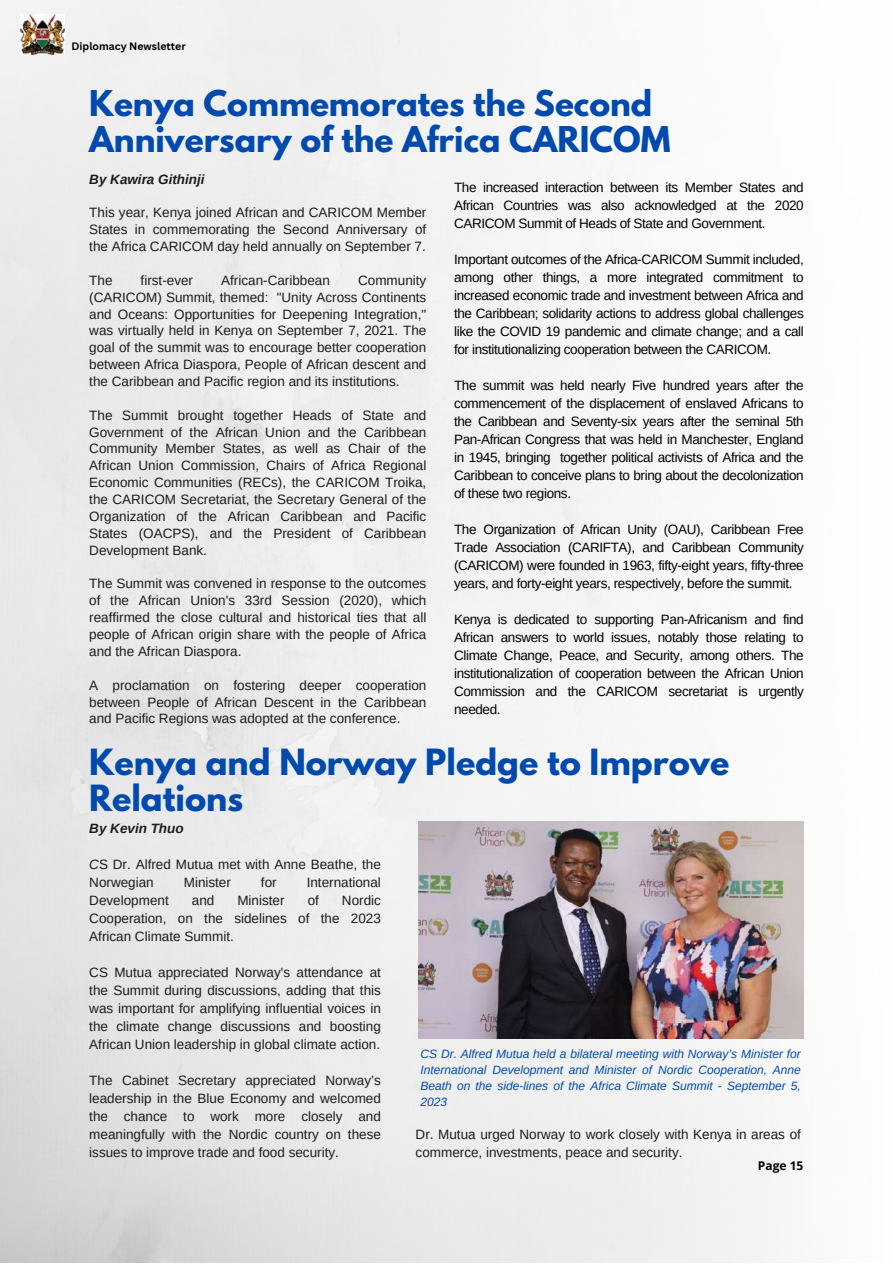
<style>
.page{position:relative;width:893px;height:1264px;background:#fff}
.page>*{position:absolute;margin:0;border:0;box-sizing:border-box;transform-origin:0 0}
.t1{font:700 31.95px/35.4px "League Spartan";color:#004aad}
.t2{font:700 31.5px/36px "League Spartan";color:#004aad}
.t3{font:13.5px/16.8px "Arimo";color:#191c1d;text-align:justify}
.t4{font:13.5px/18px "Arimo";letter-spacing:-.03em;color:#000;text-align:justify}
.t5{font:italic 700 13.5px "Arimo";color:#191c1d}
.t6{font:italic 12px/16px "Arimo";color:#004aad;text-align:justify}
.t7{font:700 12px "Open Sans";color:#000}
.t8{font:700 10.5px "Canva Sans";color:#000}
.s1{font-style:italic}
</style>
<div class="page">
<img style="left:0;top:0;width:804px;height:1262px">
<img style="left:21px;top:15px;width:43px;height:39px">
<img style="left:418px;top:821px;width:385px;height:217px">
<p class="t8" style="left:72px;top:39px;width:116px">Diplomacy Newsletter</p>
<h2 class="t2" style="left:89px;top:89px;width:582px">Kenya Commemorates the Second<br>Anniversary of the Africa CARICOM</h2>
<p class="t5" style="left:89px;top:171px;width:117px">By Kawira Githinji</p>
<p class="t3" style="left:89px;top:204px;width:338px">This year, Kenya joined African and CARICOM Member States in commemorating the Second Anniversary of the Africa CARICOM day held annually on September 7.</p>
<p class="t3" style="left:89px;top:272px;width:25px">The</p>
<p class="t3" style="left:141px;top:272px;width:54px">first-ever</p>
<p class="t3" style="left:221px;top:272px;width:110px">African-Caribbean</p>
<p class="t4" style="left:454px;top:179px;width:351px">The increased interaction between its Member States and African Countries was also acknowledged at the 2020<br>CARICOM Summit of Heads of State and Government.</p>
<p class="t4" style="left:454px;top:251px;width:351px">Important outcomes of the Africa-CARICOM Summit included, among other things, a more integrated commitment to increased economic trade and investment between Africa and the Caribbean; solidarity actions to address global challenges like the COVID 19 pandemic and climate change; and a call for institutionalizing cooperation between the CARICOM.</p>
<p class="t4" style="left:454px;top:376px;width:351px">The summit was held nearly Five hundred years after the commencement of the displacement of enslaved Africans to the Caribbean and Seventy-six years after the seminal 5th Pan-African Congress that was held in Manchester, England in 1945, bringing together political activists of Africa and the Caribbean to conceive plans to bring about the decolonization of these two regions.</p>
<p class="t4" style="left:454px;top:520px;width:351px">The Organization of African Unity (OAU), Caribbean Free Trade Association (CARIFTA), and Caribbean Community (CARICOM) were founded in 1963, fifty-eight years, fifty-three years, and forty-eight years, respectively, before the summit.</p>
<p class="t4" style="left:454px;top:610px;width:351px">Kenya is dedicated to supporting Pan-Africanism and find African answers to world issues, notably those relating to Climate Change, Peace, and Security, among others. The institutionalization of cooperation between the African Union Commission and the CARICOM secretariat is urgently needed.</p>
<h1 class="t1" style="left:89px;top:749px;width:641px">Kenya and Norway Pledge to Improve<br>Relations</h1>
<p class="t5" style="left:89px;top:821px;width:96px">By Kevin Thuo</p>
<p class="t3" style="left:89px;top:855px;width:293px;line-height:18px"><span class="s1">C</span>S Dr. Alfred Mutua met with Anne Beathe, the<br>Norwegian</p>
<p class="t3" style="left:89px;top:272px;width:338px;text-indent:269px">Community (CARICOM) Summit, themed: "Unity Across Continents and Oceans: Opportunities for Deepening Integration," was virtually held in Kenya on September 7, 2021. The goal of the summit was to encourage better cooperation between Africa Diaspora, People of African descent and the Caribbean and Pacific region and its institutions.</p>
<p class="t3" style="left:89px;top:406px;width:338px">The Summit brought together Heads of State and Government of the African Union and the Caribbean Community Member States, as well as Chair of the African Union Commission, Chairs of Africa Regional Economic Communities (RECs), the CARICOM Troika, the CARICOM Secretariat, the Secretary General of the Organization of the African Caribbean and Pacific States (OACPS), and the President of Caribbean Development Bank.</p>
<p class="t3" style="left:89px;top:575px;width:338px">The Summit was convened in response to the outcomes of the African Union's 33rd Session (2020), which reaffirmed the close cultural and historical ties that all people of African origin share with the people of Africa and the African Diaspora.</p>
<p class="t3" style="left:89px;top:676px;width:338px">A proclamation on fostering deeper cooperation between People of African Descent in the Caribbean and Pacific Regions was adopted at the conference.</p>
<p class="t3" style="left:184px;top:874px;width:49px">Minister</p>
<p class="t3" style="left:261px;top:874px;width:17px">for</p>
<p class="t3" style="left:307px;top:874px;width:76px">International</p>
<p class="t3" style="left:89px;top:891px;width:293px;line-height:18px;text-indent:253px">Nordic Cooperation, on the sidelines of the 2023<br>African Climate Summit.</p>
<p class="t3" style="left:89px;top:963px;width:293px;line-height:18px">CS Mutua appreciated Norway's attendance at the Summit during discussions, adding that this was important for amplifying influential voices in the climate change discussions and boosting African Union leadership in global climate action.</p>
<p class="t3" style="left:89px;top:1071px;width:293px;line-height:18px">The Cabinet Secretary appreciated Norway’s leadership in the Blue Economy and welcomed the chance to work more closely and meaningfully with the Nordic country on these issues to improve trade and food security.</p>
<p class="t3" style="left:89px;top:892px;width:81px">Development</p>
<p class="t3" style="left:192px;top:892px;width:24px">and</p>
<p class="t3" style="left:237px;top:892px;width:49px">Minister</p>
<p class="t3" style="left:307px;top:892px;width:13px">of</p>
<p class="t6" style="left:420px;top:1045px;width:382px">CS Dr. Alfred Mutua held a bilateral meeting with Norway’s Minister for International Development and Minister of Nordic Cooperation, Anne Beath on the side-lines of the Africa Climate Summit - September 5, 2023</p>
<p class="t3" style="left:415px;top:1124px;width:387px;line-height:18px">Dr. Mutua urged Norway to work closely with Kenya in areas of commerce, investments, peace and security.</p>
<p class="t7" style="left:758px;top:1157px;width:47px">Page 15</p>
</div>
